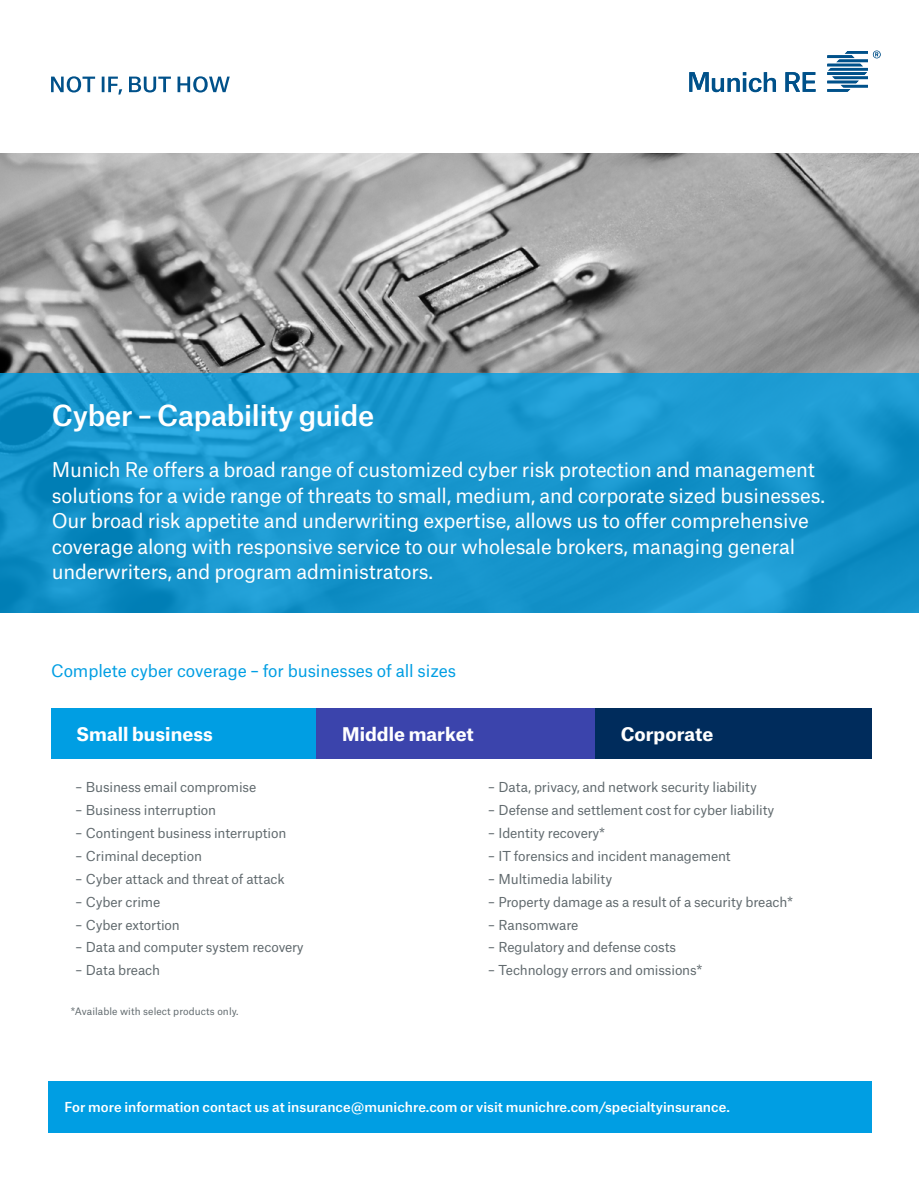
<style>
.page{position:relative;width:919px;height:1187px;background:#fff}
.page>*{position:absolute;margin:0;border:0;box-sizing:border-box;transform-origin:0 0}
.t1{font:500 27.75px "Munich Re";letter-spacing:-.01em;color:#fff}
.t2{font:19.5px/25.5px "Munich Re";letter-spacing:-.01em;color:#fff}
.t3{font:700 18px "Munich Re";letter-spacing:.005em;color:#fff}
.t4{font:16.5px "Munich Re";letter-spacing:-.005em;color:#009ee3}
.t5{font:13.2px "Munich Re";letter-spacing:-.01em;color:#616a6e}
.t6{font:500 13.2px "Munich Re";color:#fff}
.t7{font:9.75px "Munich Re";letter-spacing:.01em;color:#616a6e}
</style>
<div class="page">
<div style="left:51px;top:708px;width:268px;height:50px;background:#009ee3"></div>
<div style="left:316px;top:708px;width:279px;height:50px;background:#3b44ac"></div>
<div style="left:595px;top:708px;width:276px;height:50px;background:#002c5c"></div>
<img style="left:0;top:153px;width:918px;height:220px">
<svg style="left:0;top:373px;width:918px;height:239px;background:#1795cc"></svg>
<svg style="left:689px;top:50px;width:191px;height:42px"></svg>
<svg style="left:51px;top:76px;width:179px;height:19px"></svg>
<div style="left:47px;top:1081px;width:824px;height:51px;background:#009ee3"></div>
<h1 class="t1" style="left:52px;top:393px;width:324px">Cyber – Capability guide</h1>
<p class="t2" style="left:52px;top:454px;width:774px">Munich Re offers a broad range of customized cyber risk protection and management solutions for a wide range of threats to small, medium, and corporate sized businesses.<br>Our broad risk appetite and underwriting expertise, allows us to offer comprehensive coverage along with responsive service to our wholesale brokers, managing general underwriters, and program administrators.</p>
<p class="t4" style="left:51px;top:657px;width:406px">Complete cyber coverage – for businesses of all sizes</p>
<h3 class="t3" style="left:77px;top:719px;width:138px">Small business</h3>
<h3 class="t3" style="left:342px;top:719px;width:133px">Middle market</h3>
<h3 class="t3" style="left:620px;top:719px;width:94px">Corporate</h3>
<p class="t5" style="left:75px;top:776px;width:182px">– Business email compromise</p>
<p class="t5" style="left:75px;top:799px;width:142px">– Business interruption</p>
<p class="t5" style="left:75px;top:822px;width:212px">– Contingent business interruption</p>
<p class="t5" style="left:75px;top:845px;width:128px">– Criminal deception</p>
<p class="t5" style="left:75px;top:868px;width:211px">– Cyber attack and threat of attack</p>
<p class="t5" style="left:75px;top:890px;width:86px">– Cyber crime</p>
<p class="t5" style="left:75px;top:913px;width:106px">– Cyber extortion</p>
<p class="t5" style="left:75px;top:936px;width:230px">– Data and computer system recovery</p>
<p class="t5" style="left:75px;top:959px;width:86px">– Data breach</p>
<p class="t7" style="left:71px;top:1003px;width:169px">*Available with select products only.</p>
<p class="t5" style="left:488px;top:776px;width:270px">– Data, privacy, and network security liability</p>
<p class="t5" style="left:488px;top:799px;width:288px">– Defense and settlement cost for cyber liability</p>
<p class="t5" style="left:488px;top:822px;width:119px">– Identity recovery*</p>
<p class="t5" style="left:488px;top:845px;width:244px">– IT forensics and incident management</p>
<p class="t5" style="left:488px;top:868px;width:125px">– Multimedia lability</p>
<p class="t5" style="left:488px;top:890px;width:306px">– Property damage as a result of a security breach*</p>
<p class="t5" style="left:488px;top:913px;width:92px">– Ransomware</p>
<p class="t5" style="left:488px;top:936px;width:189px">– Regulatory and defense costs</p>
<p class="t5" style="left:488px;top:959px;width:216px">– Technology errors and omissions*</p>
<p class="t6" style="left:64px;top:1096px;width:666px">For more information contact us at insurance@munichre.com or visit munichre.com/specialtyinsurance.</p>
</div>
